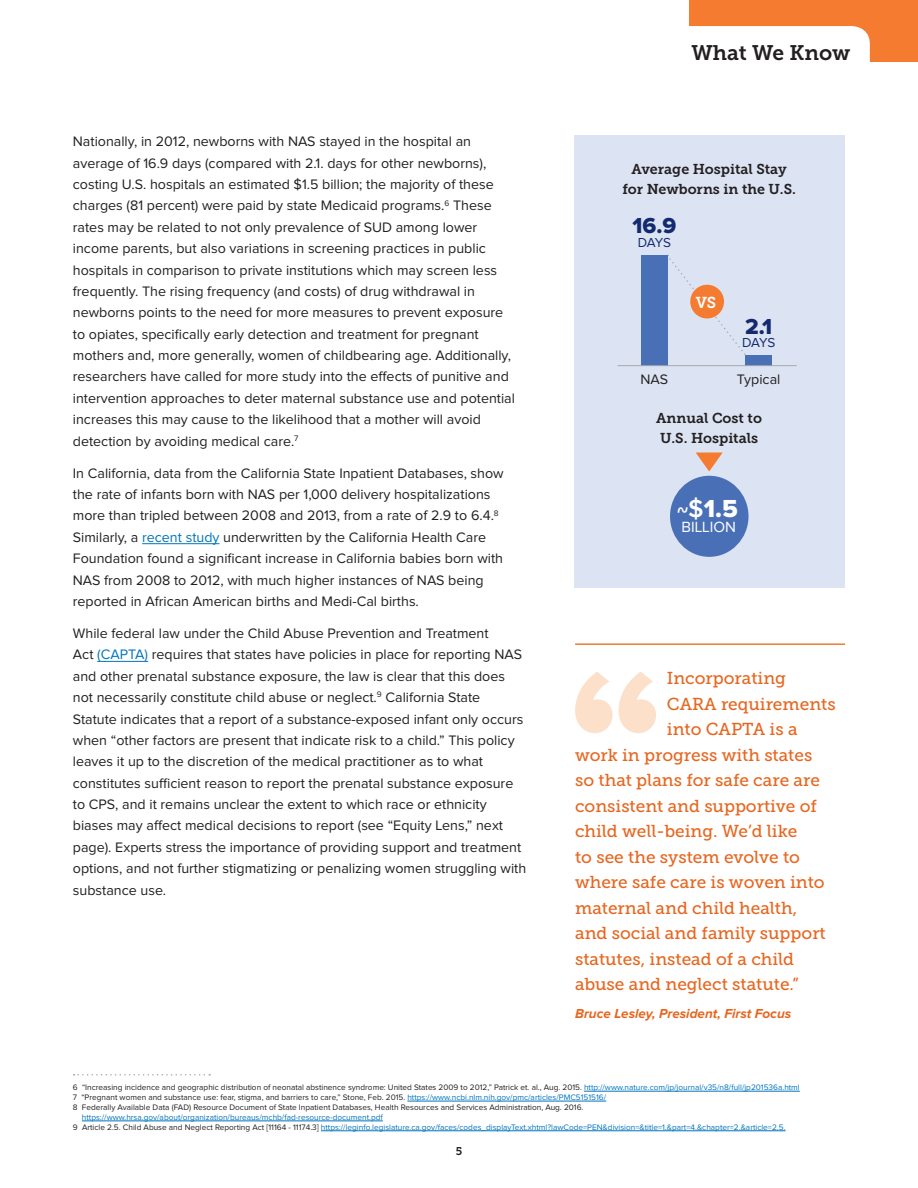
<style>
.page{position:relative;width:918px;height:1188px;background:#fff}
.page>*{position:absolute;margin:0;border:0;box-sizing:border-box;transform-origin:0 0}
.t1{font:25.5px "Proxima Nova Extrabld";color:#fff}
.t2{font:22.5px "Proxima Nova Extrabld";color:#132a6f}
.t3{font:21px "Museo Slab 700";color:#231f20}
.t4{font:17.25px "Museo Slab 500";color:#e7661f}
.t5{font:15.75px "Museo Slab 700";color:#fff}
.t6{font:15.3px "Proxima Nova";color:#fff}
.t7{font:14.25px/21.3px "Proxima Nova";color:#231f20}
.t8{font:14.25px/19.5px "Museo Slab 700";color:#231f20;text-align:center}
.t9{font:italic 700 13.5px "Proxima Nova";color:#e7661f}
.t10{font:13.5px "Proxima Nova";letter-spacing:-.035em;color:#132a6f}
.t11{font:11.25px "Museo Slab 700";color:#231f20}
.t12{font:8.25px/9.9px "Proxima Nova";color:#231f20}
.t13{font:8.25px/9.9px "Proxima Nova";color:#0174bc}
.s1{color:#0174bc}
.s2{font-family:"Proxima Nova";font-weight:600}
.s3{color:#231f20}
</style>
<div class="page">
<div style="left:689px;top:0;width:229px;height:61px;background:#f47b2f"></div>
<div style="left:320px;top:26px;width:550px;height:68px;background:#fff;border-radius:18px"></div>
<hr style="left:142px;top:543px;width:78px;height:1px;background:#0174bc">
<hr style="left:97px;top:661px;width:51px;height:1px;background:#0174bc">
<svg style="left:74px;top:1074px;width:136px;height:2px"></svg>
<hr style="left:584px;top:1091px;width:216px;height:1px;background:#0174bc">
<hr style="left:407px;top:1101px;width:199px;height:1px;background:#0174bc">
<hr style="left:82px;top:1121px;width:301px;height:1px;background:#0174bc">
<hr style="left:321px;top:1131px;width:465px;height:1px;background:#0174bc">
<div style="left:574px;top:135px;width:270px;height:453px;background:#dce4f3"></div>
<svg style="left:668px;top:255px;width:78px;height:100px"></svg>
<div style="left:690px;top:285px;width:34px;height:33px;background:#f47b2f;border-radius:50%"></div>
<div style="left:670px;top:476px;width:79px;height:81px;background:#4970b7;border-radius:50%"></div>
<div style="left:745px;top:355px;width:27px;height:11px;background:#4970b7"></div>
<div style="left:641px;top:255px;width:27px;height:111px;background:#4970b7"></div>
<hr style="left:617px;top:365px;width:180px;height:1px;background:#a8a9ad">
<svg style="left:575px;top:672px;width:81px;height:61px"></svg>
<hr style="left:575px;top:643px;width:270px;height:2px;background:#f47b2f">
<svg style="left:696px;top:453px;width:27px;height:19px"></svg>
<p class="t7" style="left:73px;top:131px;width:444px">Nationally, in 2012, newborns with NAS stayed in the hospital an average of 16.9 days (compared with 2.1. days for other newborns), costing U.S. hospitals an estimated $1.5 billion; the majority of these charges (81 percent) were paid by state Medicaid programs.<sup>6</sup> These rates may be related to not only prevalence of SUD among lower income parents, but also variations in screening practices in public hospitals in comparison to private institutions which may screen less frequently. The rising frequency (and costs) of drug withdrawal in newborns points to the need for more measures to prevent exposure to opiates, specifically early detection and treatment for pregnant mothers and, more generally, women of childbearing age. Additionally, researchers have called for more study into the effects of punitive and intervention approaches to deter maternal substance use and potential increases this may cause to the likelihood that a mother will avoid detection by avoiding medical care.<sup>7</sup></p>
<p class="t7" style="left:73px;top:463px;width:432px">In California, data from the California State Inpatient Databases, show the rate of infants born with NAS per 1,000 delivery hospitalizations more than tripled between 2008 and 2013, from a rate of 2.9 to 6.4.<sup>8<br></sup>Similarly, a <span class="s1">recent study</span> underwritten by the California Health Care Foundation found a significant increase in California babies born with NAS from 2008 to 2012, with much higher instances of NAS being reported in African American births and Medi-Cal births.</p>
<p class="t7" style="left:73px;top:623px;width:455px">While federal law under the Child Abuse Prevention and Treatment<br>Act <span class="s1">(CAPTA)</span> requires that states have policies in place for reporting NAS and other prenatal substance exposure, the law is clear that this does not necessarily constitute child abuse or neglect.<sup>9</sup> California State Statute indicates that a report of a substance-exposed infant only occurs when “other factors are present that indicate risk to a child.” This policy leaves it up to the discretion of the medical practitioner as to what constitutes sufficient reason to report the prenatal substance exposure to CPS, and it remains unclear the extent to which race or ethnicity biases may affect medical decisions to report (see “Equity Lens,” next page). Experts stress the importance of providing support and treatment options, and not further stigmatizing or penalizing women struggling with substance use.</p>
<h3 class="t3" style="left:691px;top:41px;width:161px">What We Know</h3>
<p class="t8" style="left:622px;top:160px;width:175px">Average Hospital Stay for Newborns in the U.S.</p>
<h2 class="t2" style="left:633px;top:213px;width:45px">16.9</h2>
<p class="t10" style="left:638px;top:234px;width:35px">DAYS</p>
<p class="t5" style="left:696px;top:293px;width:22px">VS</p>
<h2 class="t2" style="left:745px;top:313px;width:29px">2.1</h2>
<p class="t10" style="left:742px;top:335px;width:35px">DAYS</p>
<p class="t7" style="left:640px;top:369px;width:29px">NAS</p>
<p class="t7" style="left:737px;top:369px;width:45px">Typical</p>
<p class="t8" style="left:656px;top:409px;width:107px;text-align:left">Annual Cost to<br>U.S. Hospitals</p>
<h1 class="t1" style="left:677px;top:493px;width:62px"><sub>~</sub><span class="s2">$</span>1.5</h1>
<p class="t6" style="left:681px;top:518px;width:56px">BILLION</p>
<p class="t4" style="left:667px;top:669px;width:121px">Incorporating</p>
<p class="t4" style="left:667px;top:694px;width:170px">CARA requirements</p>
<p class="t4" style="left:667px;top:720px;width:132px">into CAPTA is a</p>
<p class="t4" style="left:575px;top:745px;width:239px">work in progress with states</p>
<p class="t4" style="left:575px;top:771px;width:246px">so that plans for safe care are</p>
<p class="t4" style="left:575px;top:796px;width:243px">consistent and supportive of</p>
<p class="t4" style="left:575px;top:822px;width:224px">child well-being. We’d like</p>
<p class="t4" style="left:575px;top:847px;width:226px">to see the system evolve to</p>
<p class="t4" style="left:575px;top:873px;width:251px">where safe care is woven into</p>
<p class="t4" style="left:575px;top:898px;width:224px">maternal and child health,</p>
<p class="t4" style="left:575px;top:924px;width:252px">and social and family support</p>
<p class="t4" style="left:575px;top:949px;width:221px">statutes, instead of a child</p>
<p class="t4" style="left:575px;top:975px;width:225px">abuse and neglect statute.”</p>
<p class="t9" style="left:575px;top:1006px;width:218px">Bruce Lesley, President, First Focus</p>
<p class="t12" style="left:73px;top:1083px;width:728px">6 “Increasing incidence and geographic distribution of neonatal abstinence syndrome: United States 2009 to 2012,” Patrick et. al., Aug. 2015. <span class="s1">http://www.nature.com/jp/journal/v35/n8/full/jp201536a.html<br></span>7 “Pregnant women and substance use: fear, stigma, and barriers to care,” Stone, Feb. 2015. <span class="s1">https://www.ncbi.nlm.nih.gov/pmc/articles/PMC5151516/<br></span>8 Federally Available Data (FAD) Resource Document of State Inpatient Databases, Health Resources and Services Administration, Aug. 2016.</p>
<p class="t13" style="left:73px;top:1112px;width:714px;text-indent:9px">https://www.hrsa.gov/about/organization/bureaus/mchb/fad-resource-document.pdf<br><span class="s3">9 Article 2.5. Child Abuse and Neglect Reporting Act [11164 - 11174.3]</span> https://leginfo.legislature.ca.gov/faces/codes_displayText.xhtml?lawCode=PEN&amp;division=&amp;title=1.&amp;part=4.&amp;chapter=2.&amp;article=2.5.</p>
<p class="t11" style="left:456px;top:1145px;width:8px">5</p>
</div>
